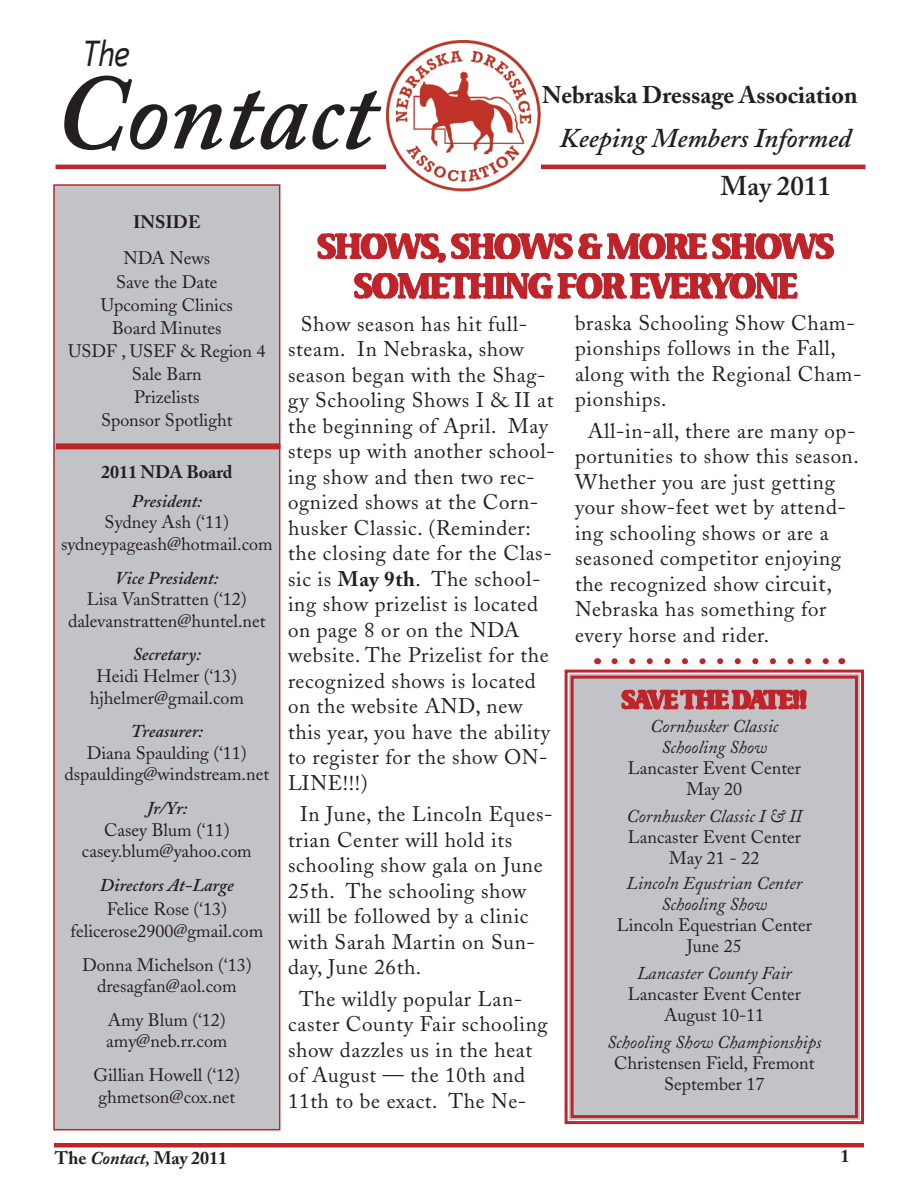
<style>
.page{position:relative;width:918px;height:1188px;background:#fff}
.page>*{position:absolute;margin:0;border:0;box-sizing:border-box;transform-origin:0 0}
.t1{font:italic 600 106.5px "Adobe Caslon";color:#231f20}
.t2{font:italic 36px "Ligurino";color:#231f20}
.t3{font:italic 600 27px "Adobe Caslon";color:#231f20}
.t4{font:600 27px "Adobe Caslon";color:#231f20}
.t5{font:700 24px "Adobe Caslon";color:#231f20}
.t6{font:21px/25.5px "Adobe Caslon";letter-spacing:.03em;color:#231f20}
.t7{font:18px "Adobe Caslon";color:#231f20}
.t8{font:italic 18px "Adobe Caslon";color:#231f20}
.t9{font:italic 600 18px "Adobe Caslon";color:#231f20}
.t10{font:700 18px "Adobe Caslon";color:#231f20}
.s1{font-weight:700}
.s2{font-size:22.5px}
.s3{font-style:italic}
</style>
<div class="page">
<div style="left:564px;top:669px;width:300px;height:456px;background:#c2c3c6"></div>
<div style="left:571px;top:676px;width:287px;height:442px;border:3px solid #be2429"></div>
<hr style="left:56px;top:165px;width:810px;height:4px;background:#be2429">
<img style="left:387px;top:40px;width:153px;height:125px">
<div style="left:54px;top:1143px;width:810px;height:5px;background:#be2429"></div>
<svg style="left:316px;top:165px;width:520px;height:134px"></svg>
<div style="left:53px;top:184px;width:227px;height:946px;background:#c2c3c6;border:2px solid #be2429"></div>
<div style="left:55px;top:192px;width:224px;height:932px;background:#c2c3c6"></div>
<div style="left:56px;top:443px;width:224px;height:6px;background:#be2429"></div>
<svg style="left:615px;top:658px;width:218px;height:112px;background:#c7acaf"></svg>
<p class="t2" style="left:81px;top:33px;width:49px">The</p>
<p class="t1" style="left:55px;top:54px;width:323px">Contact</p>
<p class="t5" style="left:542px;top:80px;width:317px">Nebraska Dressage Association</p>
<p class="t3" style="left:560px;top:123px;width:293px">Keeping Members Informed</p>
<p class="t4" style="left:721px;top:170px;width:112px">May 2011</p>
<p class="t10" style="left:133px;top:211px;width:69px">INSIDE</p>
<p class="t7" style="left:123px;top:248px;width:88px">NDA News</p>
<p class="t7" style="left:116px;top:271px;width:103px">Save the Date</p>
<p class="t7" style="left:101px;top:294px;width:134px">Upcoming Clinics</p>
<p class="t7" style="left:112px;top:317px;width:111px">Board Minutes</p>
<p class="t7" style="left:68px;top:340px;width:199px">USDF , USEF &amp; Region 4</p>
<p class="t7" style="left:132px;top:363px;width:72px">Sale Barn</p>
<p class="t7" style="left:134px;top:386px;width:67px">Prizelists</p>
<p class="t7" style="left:101px;top:409px;width:133px">Sponsor Spotlight</p>
<p class="t10" style="left:101px;top:461px;width:133px">2011 NDA Board</p>
<p class="t9" style="left:132px;top:491px;width:72px">President:</p>
<p class="t7" style="left:105px;top:512px;width:126px">Sydney Ash (‘11)</p>
<p class="t7" style="left:61px;top:533px;width:213px">sydneypageash@hotmail.com</p>
<p class="t9" style="left:115px;top:568px;width:105px">Vice President:</p>
<p class="t7" style="left:87px;top:589px;width:161px">Lisa VanStratten (‘12)</p>
<p class="t7" style="left:68px;top:610px;width:199px">dalevanstratten@huntel.net</p>
<p class="t9" style="left:133px;top:644px;width:70px">Secretary:</p>
<p class="t7" style="left:97px;top:665px;width:142px">Heidi Helmer (‘13)</p>
<p class="t7" style="left:90px;top:687px;width:156px">hjhelmer@gmail.com</p>
<p class="t9" style="left:131px;top:721px;width:74px">Treasurer:</p>
<p class="t7" style="left:87px;top:742px;width:162px">Diana Spaulding (‘11)</p>
<p class="t7" style="left:64px;top:764px;width:206px">dspaulding@windstream.net</p>
<p class="t9" style="left:146px;top:798px;width:42px">Jr/Yr:</p>
<p class="t7" style="left:104px;top:819px;width:127px">Casey Blum (‘11)</p>
<p class="t7" style="left:82px;top:841px;width:171px">casey.blum@yahoo.com</p>
<p class="t9" style="left:100px;top:875px;width:135px">Directors At-Large</p>
<p class="t7" style="left:107px;top:899px;width:122px">Felice Rose (‘13)</p>
<p class="t7" style="left:70px;top:920px;width:194px">felicerose2900@gmail.com</p>
<p class="t7" style="left:82px;top:954px;width:171px">Donna Michelson (‘13)</p>
<p class="t7" style="left:97px;top:976px;width:141px">dresagfan@aol.com</p>
<p class="t7" style="left:108px;top:1009px;width:120px">Amy Blum (‘12)</p>
<p class="t7" style="left:106px;top:1031px;width:123px">amy@neb.rr.com</p>
<p class="t7" style="left:93px;top:1064px;width:148px">Gillian Howell (‘12)</p>
<p class="t7" style="left:98px;top:1086px;width:138px">ghmetson@cox.net</p>
<p class="t6" style="left:288px;top:311px;width:268px;text-indent:13px">Show season has hit full&shy;steam. In Nebraska, show season began with the Shag&shy;gy Schooling Shows I &amp; II at the beginning of April. May steps up with another school&shy;ing show and then two rec&shy;ognized shows at the Corn&shy;husker Classic. (Reminder: the closing date for the Clas&shy;sic is <span class="s1">May 9th</span>. The school&shy;ing show prizelist is located on page 8 or on the NDA website. The Prizelist for the recognized shows is located on the website AND, new this year, you have the ability to register for the show ON-<br>LINE!!!)</p>
<p class="t6" style="left:288px;top:802px;width:266px;text-indent:12px">In June, the Lincoln Eques&shy;trian Center will hold its schooling show gala on June<br>25th. The schooling show will be followed by a clinic with Sarah Martin on Sun&shy;day, June 26th.</p>
<p class="t6" style="left:288px;top:986px;width:261px;text-indent:11px">The wildly popular Lan&shy;caster County Fair schooling show dazzles us in the heat of August — the 10th and<br>11th to be exact. The Ne-</p>
<p class="t6" style="left:575px;top:310px;width:288px">braska Schooling Show Cham&shy;pionships follows in the Fall, along with the Regional Cham&shy;pionships.</p>
<p class="t6" style="left:575px;top:418px;width:285px;text-indent:13px">All-in-all, there are many op&shy;portunities to show this season.<br>Whether you are just getting your show-feet wet by attend&shy;ing schooling shows or are a seasoned competitor enjoying the recognized show <span class="s2">circuit,<br></span>Nebraska has something for every horse and rider.</p>
<p class="t8" style="left:650px;top:716px;width:130px">Cornhusker Classic</p>
<p class="t8" style="left:661px;top:737px;width:107px">Schooling Show</p>
<p class="t7" style="left:628px;top:757px;width:175px">Lancaster Event Center</p>
<p class="t7" style="left:686px;top:778px;width:57px">May 20</p>
<p class="t8" style="left:627px;top:806px;width:177px">Cornhusker Classic I &amp; II</p>
<p class="t7" style="left:628px;top:826px;width:175px">Lancaster Event Center</p>
<p class="t7" style="left:669px;top:847px;width:92px">May 21 - 22</p>
<p class="t8" style="left:626px;top:873px;width:177px">Lincoln Equstrian Center</p>
<p class="t8" style="left:661px;top:894px;width:107px">Schooling Show</p>
<p class="t7" style="left:617px;top:915px;width:197px">Lincoln Equestrian Center</p>
<p class="t7" style="left:687px;top:936px;width:56px">June 25</p>
<p class="t8" style="left:637px;top:963px;width:156px">Lancaster County Fair</p>
<p class="t7" style="left:628px;top:984px;width:175px">Lancaster Event Center</p>
<p class="t7" style="left:664px;top:1005px;width:102px">August 10-11</p>
<p class="t8" style="left:607px;top:1032px;width:216px">Schooling Show Championships</p>
<p class="t7" style="left:614px;top:1053px;width:202px">Christensen Field, Fremont</p>
<p class="t7" style="left:664px;top:1074px;width:102px">September 17</p>
<p class="t10" style="left:55px;top:1147px;width:174px">The <span class="s3">Contact,</span> May 2011</p>
<p class="t10" style="left:840px;top:1145px;width:10px">1</p>
</div>
